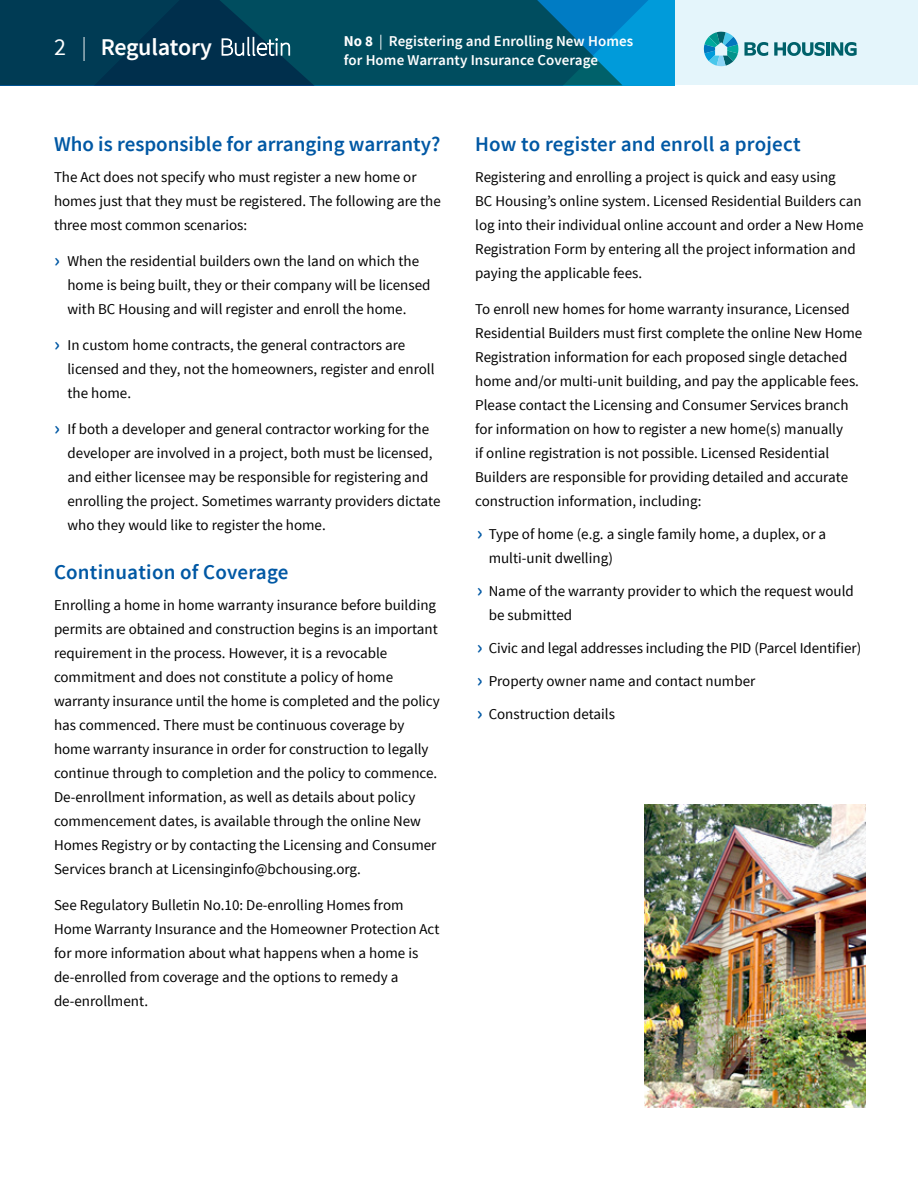
<style>
.page{position:relative;width:918px;height:1188px;background:#fff}
.page>*{position:absolute;margin:0;border:0;box-sizing:border-box;transform-origin:0 0}
.t1{font:600 24px "Source Sans Pro";letter-spacing:-.01em;color:#fff}
.t2{font:600 21px "Source Sans Pro";color:#0058a4}
.t3{font:15px/24px "Source Sans Pro";color:#000}
.t4{font:600 15px/18.9px "Source Sans Pro";letter-spacing:.005em;color:#fff}
.s1{font-weight:400}
.s2{font-weight:300}
.s3{font-weight:700}
.s4{font-weight:600;font-size:21px;color:#0058a4}
</style>
<div class="page">
<div style="left:675px;top:0;width:243px;height:85px;background:#e4f5fb"></div>
<svg style="left:334px;top:0;width:341px;height:85px;background:#00607f"></svg>
<svg style="left:703px;top:31px;width:154px;height:36px"></svg>
<svg style="left:0;top:0;width:334px;height:85px;background:#033c55"></svg>
<img style="left:645px;top:805px;width:220px;height:302px">
<h1 class="t1" style="left:54px;top:32px;width:159px"><span class="s1">2</span> <span class="s2">|</span> Regulatory</h1>
<p class="t4" style="left:344px;top:32px;width:291px"><span class="s3">No 8</span> <span class="s1">|</span> Registering and Enrolling New Homes for Home Warranty Insurance Coverage</p>
<h2 class="t2" style="left:54px;top:131px;width:388px">Who is responsible for arranging warranty?</h2>
<p class="t3" style="left:54px;top:166px;width:388px">The Act does not specify who must register a new home or homes just that they must be registered. The following are the three most common scenarios:</p>
<p class="t3" style="left:67px;top:250px;width:365px;text-indent:-13px"><span class="s4">›</span> When the residential builders own the land on which the home is being built, they or their company will be licensed with BC Housing and will register and enroll the home.</p>
<p class="t3" style="left:67px;top:334px;width:369px;text-indent:-13px"><span class="s4">›</span> In custom home contracts, the general contractors are licensed and they, not the homeowners, register and enroll the home.</p>
<p class="t3" style="left:67px;top:418px;width:375px;text-indent:-13px"><span class="s4">›</span> If both a developer and general contractor working for the developer are involved in a project, both must be licensed, and either licensee may be responsible for registering and enrolling the project. Sometimes warranty providers dictate who they would like to register the home.</p>
<h2 class="t2" style="left:54px;top:558px;width:236px">Continuation of Coverage</h2>
<p class="t3" style="left:54px;top:593px;width:387px">Enrolling a home in home warranty insurance before building permits are obtained and construction begins is an important requirement in the process. However, it is a revocable commitment and does not constitute a policy of home warranty insurance until the home is completed and the policy has commenced. There must be continuous coverage by home warranty insurance in order for construction to legally continue through to completion and the policy to commence.<br>De-enrollment information, as well as details about policy commencement dates, is available through the online New Homes Registry or by contacting the Licensing and Consumer Services branch at Licensinginfo@bchousing.org.</p>
<p class="t3" style="left:54px;top:893px;width:387px">See Regulatory Bulletin No.10: De-enrolling Homes from Home Warranty Insurance and the Homeowner Protection Act for more information about what happens when a home is de-enrolled from coverage and the options to remedy a de-enrollment.</p>
<h2 class="t2" style="left:475px;top:131px;width:327px">How to register and enroll a project</h2>
<p class="t3" style="left:475px;top:166px;width:390px">Registering and enrolling a project is quick and easy using<br>BC Housing’s online system. Licensed Residential Builders can log into their individual online account and order a New Home Registration Form by entering all the project information and paying the applicable fees.</p>
<p class="t3" style="left:475px;top:298px;width:389px">To enroll new homes for home warranty insurance, Licensed Residential Builders must first complete the online New Home Registration information for each proposed single detached home and/or multi-unit building, and pay the applicable fees.<br>Please contact the Licensing and Consumer Services branch for information on how to register a new home(s) manually<br>if online registration is not possible. Licensed Residential Builders are responsible for providing detailed and accurate construction information, including:</p>
<p class="t3" style="left:489px;top:523px;width:339px;text-indent:-12px"><span class="s4">›</span> Type of home (e.g. a single family home, a duplex, or a multi-unit dwelling)</p>
<p class="t3" style="left:489px;top:580px;width:367px;text-indent:-12px"><span class="s4">›</span> Name of the warranty provider to which the request would be submitted</p>
<p class="t3" style="left:477px;top:637px;width:386px"><span class="s4">›</span> Civic and legal addresses including the PID (Parcel Identifier)</p>
<p class="t3" style="left:477px;top:670px;width:280px"><span class="s4">›</span> Property owner name and contact number</p>
<p class="t3" style="left:477px;top:703px;width:140px"><span class="s4">›</span> Construction details</p>
</div>
